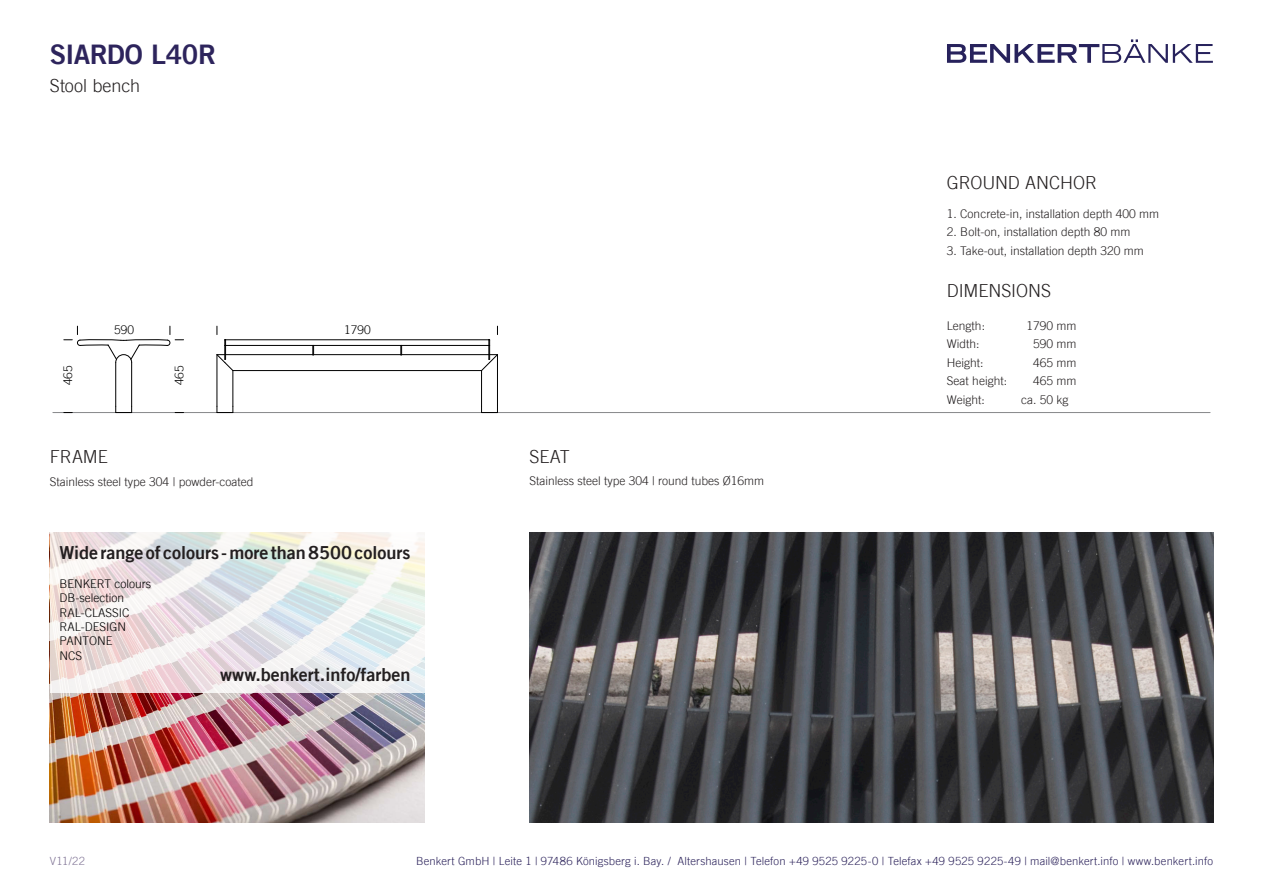
<style>
.page{position:relative;width:1263px;height:893px;background:#fff}
.page>*{position:absolute;margin:0;border:0;box-sizing:border-box;transform-origin:0 0}
.t1{font:27px "Trade Gothic LT Bold Two";letter-spacing:-.015em;color:#2d245c}
.t2{font:18px "Trade Gothic LT Bold Two";color:#231f20}
.t3{font:300 18px "Trade Gothic LT";letter-spacing:-.005em;color:#231f20}
.t4{font:300 12px "Trade Gothic LT";color:#231f20}
.t5{font:300 12px/14.4px "Trade Gothic LT";color:#000}
.t6{font:300 11.25px "Trade Gothic LT";letter-spacing:.015em;color:#2d245c}
.t7{font:300 11.25px "Trade Gothic LT";color:#817596}
</style>
<div class="page">
<svg style="left:947px;top:39px;width:266px;height:24px"></svg>
<hr style="left:53px;top:412px;width:1157px;height:1px;background:#87888a">
<hr style="left:115px;top:363px;width:1px;height:43px;background:#000">
<hr style="left:131px;top:363px;width:1px;height:43px;background:#000">
<hr style="left:497px;top:355px;width:1px;height:51px;background:#000">
<hr style="left:481px;top:371px;width:1px;height:35px;background:#000">
<hr style="left:226px;top:354px;width:87px;height:1px;background:#000">
<hr style="left:314px;top:354px;width:87px;height:1px;background:#000">
<hr style="left:402px;top:354px;width:87px;height:1px;background:#000">
<hr style="left:233px;top:370px;width:248px;height:1px;background:#000">
<hr style="left:217px;top:355px;width:1px;height:51px;background:#000">
<hr style="left:233px;top:371px;width:1px;height:35px;background:#000">
<svg style="left:312px;top:346px;width:2px;height:10px"></svg>
<svg style="left:400px;top:346px;width:2px;height:10px"></svg>
<hr style="left:225px;top:345px;width:265px;height:1px;background:#000">
<hr style="left:226px;top:339px;width:263px;height:1px;background:#000">
<svg style="left:115px;top:406px;width:17px;height:7px"></svg>
<svg style="left:217px;top:406px;width:17px;height:7px"></svg>
<svg style="left:481px;top:406px;width:17px;height:7px"></svg>
<svg style="left:64px;top:326px;width:120px;height:37px"></svg>
<svg style="left:216px;top:326px;width:18px;height:45px"></svg>
<svg style="left:481px;top:326px;width:17px;height:45px"></svg>
<img style="left:50px;top:693px;width:374px;height:129px">
<svg style="left:50px;top:532px;width:374px;height:161px"></svg>
<img style="left:529px;top:532px;width:684px;height:290px">
<h1 class="t1" style="left:50px;top:44px;width:168px">SIARDO L40R</h1>
<h2 class="t3" style="left:50px;top:78px;width:92px">Stool bench</h2>
<p class="t5" style="left:61px;top:385px;width:21px;rotate:-90deg">465</p>
<p class="t5" style="left:114px;top:323px;width:21px">590</p>
<p class="t5" style="left:172px;top:385px;width:21px;rotate:-90deg">465</p>
<h2 class="t3" style="left:50px;top:449px;width:59px">FRAME</h2>
<p class="t4" style="left:50px;top:476px;width:205px">Stainless steel type 304 | powder-coated</p>
<p class="t5" style="left:344px;top:323px;width:28px">1790</p>
<h2 class="t2" style="left:60px;top:546px;width:352px">Wide range of colours - more than 8500 colours</h2>
<p class="t5" style="left:60px;top:577px;width:93px">BENKERT colours<br>DB-selection<br>RAL-CLASSIC<br>RAL-DESIGN<br>PANTONE<br>NCS</p>
<h2 class="t2" style="left:220px;top:668px;width:192px">www.benkert.info/farben</h2>
<h2 class="t3" style="left:529px;top:449px;width:42px">SEAT</h2>
<p class="t4" style="left:529px;top:475px;width:236px">Stainless steel type 304 | round tubes Ø16mm</p>
<h2 class="t3" style="left:947px;top:175px;width:152px">GROUND ANCHOR</h2>
<p class="t4" style="left:947px;top:209px;width:214px">1. Concrete-in, installation depth 400 mm</p>
<p class="t4" style="left:947px;top:227px;width:185px">2. Bolt-on, installation depth 80 mm</p>
<p class="t4" style="left:947px;top:246px;width:198px">3. Take-out, installation depth 320 mm</p>
<h2 class="t3" style="left:947px;top:283px;width:106px">DIMENSIONS</h2>
<p class="t4" style="left:947px;top:320px;width:40px">Length:</p>
<p class="t4" style="left:1026px;top:320px;width:52px">1790 mm</p>
<p class="t4" style="left:947px;top:339px;width:34px">Width:</p>
<p class="t4" style="left:1033px;top:339px;width:45px">590 mm</p>
<p class="t4" style="left:947px;top:358px;width:38px">Height:</p>
<p class="t4" style="left:1033px;top:358px;width:45px">465 mm</p>
<p class="t4" style="left:947px;top:376px;width:62px">Seat height:</p>
<p class="t4" style="left:1033px;top:376px;width:45px">465 mm</p>
<p class="t4" style="left:947px;top:395px;width:39px">Weight:</p>
<p class="t4" style="left:1021px;top:395px;width:49px">ca. 50 kg</p>
<p class="t7" style="left:50px;top:857px;width:37px">V11/22</p>
<p class="t6" style="left:416px;top:857px;width:798px">Benkert GmbH | Leite 1 | 97486 Königsberg i. Bay. / Altershausen | Telefon +49 9525 9225-0 | Telefax +49 9525 9225-49 | mail@benkert.info | www.benkert.info</p>
</div>
